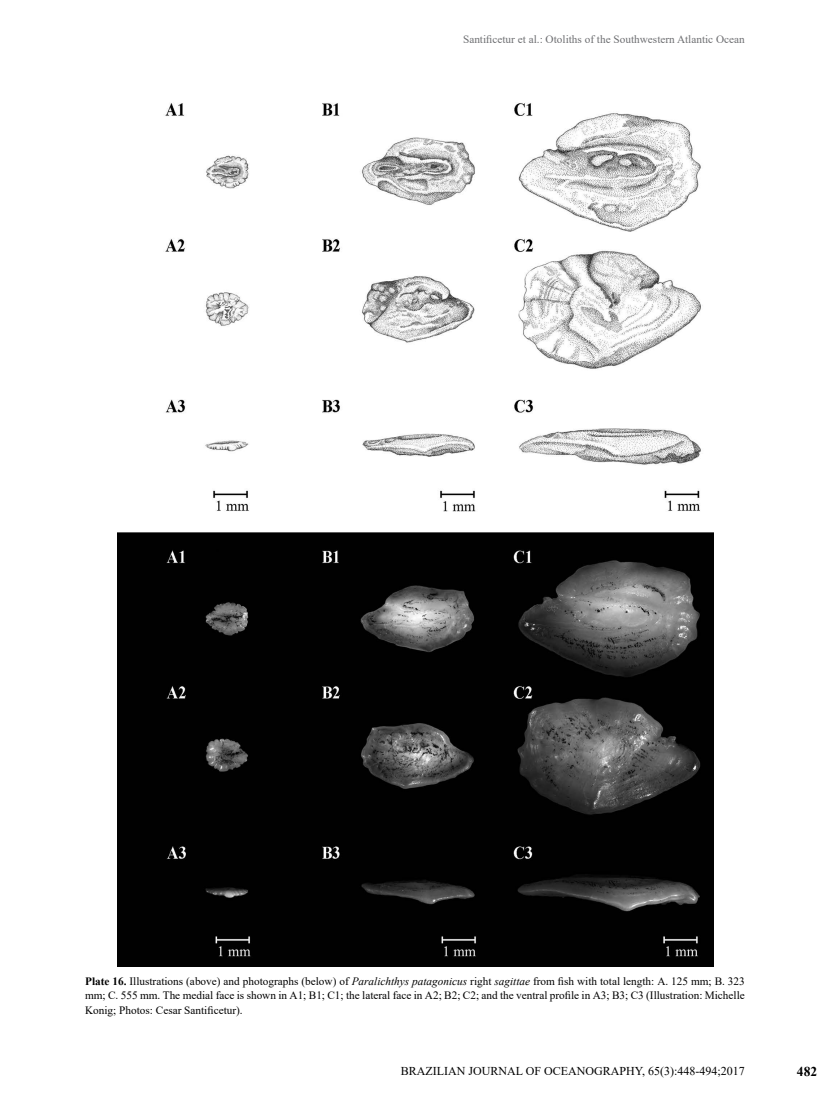
<style>
.page{position:relative;width:830px;height:1106px;background:#fff}
.page>*{position:absolute;margin:0;border:0;box-sizing:border-box;transform-origin:0 0}
.t1{font:700 13.5px "Times New Roman";color:#000}
.t2{font:12px "Times New Roman";color:#000}
.t3{font:11.25px/14.2px "Times New Roman";color:#000;text-align:justify}
.t4{font:11.25px "Times New Roman";color:#6d6e71}
.s1{font-weight:700}
.s2{font-style:italic}
</style>
<div class="page">
<img style="left:117px;top:103px;width:595px;height:863px">
<p class="t4" style="left:463px;top:31px;width:283px">Santificetur et al.: Otoliths of the Southwestern Atlantic Ocean</p>
<p class="t3" style="left:85px;top:973px;width:661px"><span class="s1">Plate 16.</span> Illustrations (above) and photographs (below) of <span class="s2">Paralichthys patagonicus</span> right <span class="s2">sagittae</span> from fish with total length: A. 125 mm; B. 323 mm; C. 555 mm. The medial face is shown in A1; B1; C1; the lateral face in A2; B2; C2; and the ventral profile in A3; B3; C3 (Illustration: Michelle Konig; Photos: Cesar Santificetur).</p>
<p class="t2" style="left:400px;top:1063px;width:345px">BRAZILIAN JOURNAL OF OCEANOGRAPHY, 65(3):448-494;2017</p>
<p class="t1" style="left:796px;top:1062px;width:22px">482</p>
</div>
